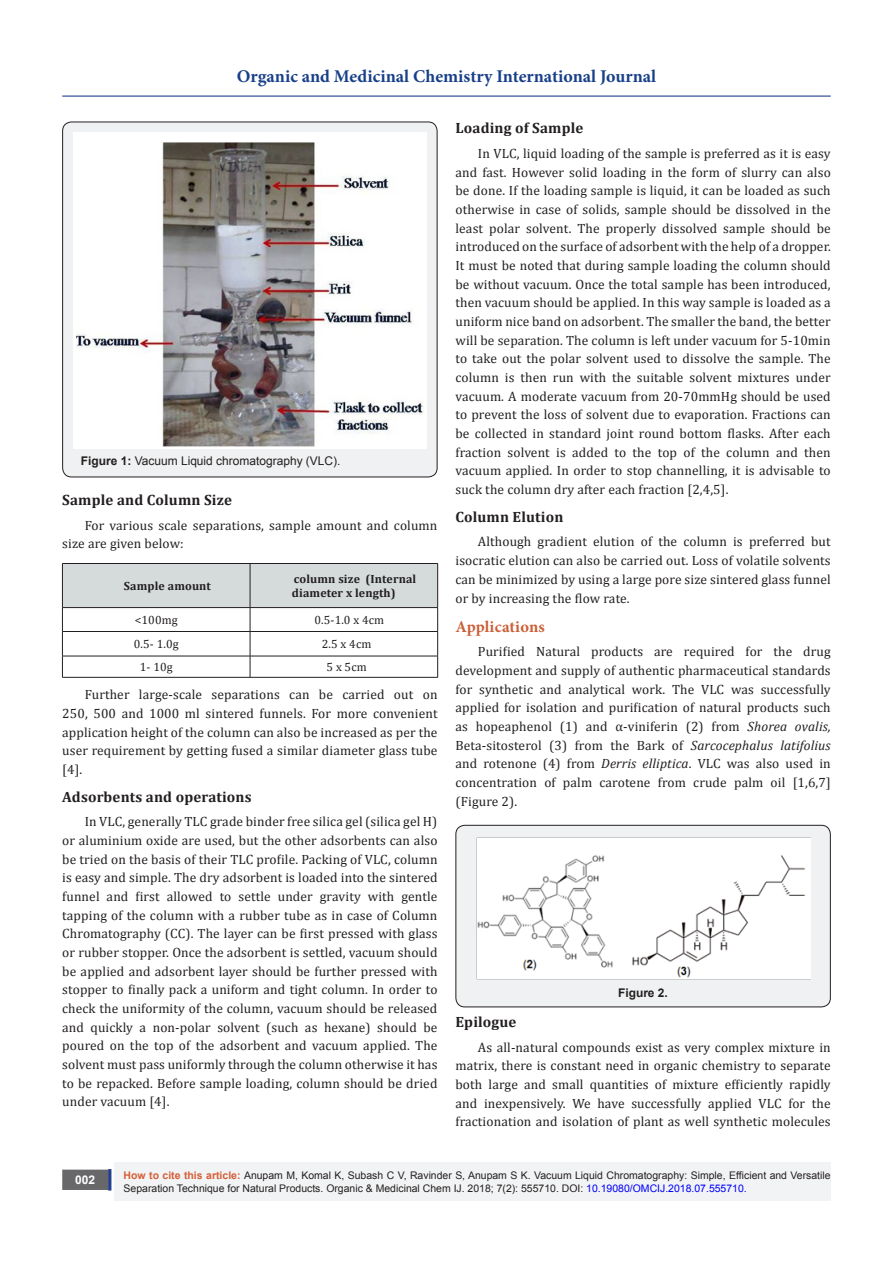
<style>
.page{position:relative;width:893px;height:1263px;background:#fff}
.page>*{position:absolute;margin:0;border:0;box-sizing:border-box;transform-origin:0 0}
.t1{font:700 18px "Minion Pro";color:#183f89}
.t2{font:700 16.5px "Minion Pro";letter-spacing:.005em;color:#ca5f37}
.t3{font:700 15px "Cambria";letter-spacing:.01em;color:#231f20}
.t4{font:13.5px/18.8px "Cambria";letter-spacing:.01em;color:#231f20;text-align:justify}
.t5{font:700 12px/14.4px "Cambria";letter-spacing:.01em;color:#231f20}
.t6{font:12px "Cambria";letter-spacing:.01em;color:#231f20}
.t7{font:12px "Arial";color:#231f20}
.t8{font:700 12px "Arial";color:#231f20}
.t9{font:700 12px "Arial";color:#fff}
.t10{font:10.5px/12.8px "Arial";color:#231f20}
.s1{font-weight:700}
.s2{font-style:italic}
.s3{font-weight:700;color:#d55e37}
.s4{color:#00f}
</style>
<div class="page">
<div style="left:115px;top:1162px;width:716px;height:39px;background:#f2f3f4"></div>
<div style="left:63px;top:1170px;width:44px;height:19px;background:#68676a"></div>
<div style="left:62px;top:1169px;width:46px;height:21px;border:2px solid #68676a"></div>
<div style="left:108px;top:1169px;width:3px;height:21px;background:#253f8e;border:2px solid #253f8e"></div>
<hr style="left:62px;top:96px;width:769px;height:1px;background:#253f8e">
<div style="left:63px;top:122px;width:374px;height:355px;background:#f0f1f2;border-radius:9px"></div>
<div style="left:62px;top:122px;width:375px;height:355px;border:1px solid #231f20;border-radius:9px"></div>
<img style="left:74px;top:132px;width:352px;height:317px">
<svg style="left:62px;top:563px;width:376px;height:114px"></svg>
<hr style="left:62px;top:677px;width:188px;height:1px;background:#231f20">
<hr style="left:250px;top:677px;width:188px;height:1px;background:#231f20">
<div style="left:456px;top:825px;width:374px;height:182px;background:#f0f1f2;border-radius:9px"></div>
<div style="left:455px;top:825px;width:376px;height:182px;border:1px solid #231f20;border-radius:9px"></div>
<img style="left:477px;top:837px;width:334px;height:142px">
<h1 class="t1" style="left:237px;top:63px;width:421px">Organic and Medicinal Chemistry International Journal</h1>
<p class="t7" style="left:81px;top:453px;width:261px"><span class="s1">Figure 1:</span> Vacuum Liquid chromatography (VLC).</p>
<p class="t3" style="left:62px;top:489px;width:171px">Sample and Column Size</p>
<p class="t4" style="left:62px;top:516px;width:377px;text-indent:22px">For various scale separations, sample amount and column size are given below:</p>
<p class="t5" style="left:124px;top:578px;width:89px">Sample amount</p>
<p class="t5" style="left:292px;top:571px;width:126px">column size (Internal diameter x length)</p>
<p class="t6" style="left:135px;top:613px;width:44px">&lt;100mg</p>
<p class="t6" style="left:315px;top:613px;width:71px">0.5-1.0 x 4cm</p>
<p class="t6" style="left:134px;top:637px;width:46px">0.5- 1.0g</p>
<p class="t6" style="left:322px;top:637px;width:51px">2.5 x 4cm</p>
<p class="t6" style="left:140px;top:660px;width:34px">1- 10g</p>
<p class="t6" style="left:326px;top:660px;width:42px">5 x 5cm</p>
<p class="t4" style="left:62px;top:685px;width:377px;text-indent:22px">Further large-scale separations can be carried out on 250, 500 and 1000 ml sintered funnels. For more convenient application height of the column can also be increased as per the user requirement by getting fused a similar diameter glass tube [4].</p>
<p class="t3" style="left:62px;top:786px;width:191px">Adsorbents and operations</p>
<p class="t4" style="left:62px;top:812px;width:377px;text-indent:22px">In VLC, generally TLC grade binder free silica gel (silica gel H) or aluminium oxide are used, but the other adsorbents can also be tried on the basis of their TLC profile. Packing of VLC, column is easy and simple. The dry adsorbent is loaded into the sintered funnel and first allowed to settle under gravity with gentle tapping of the column with a rubber tube as in case of Column Chromatography (CC). The layer can be first pressed with glass or rubber stopper. Once the adsorbent is settled, vacuum should be applied and adsorbent layer should be further pressed with stopper to finally pack a uniform and tight column. In order to check the uniformity of the column, vacuum should be released and quickly a non-polar solvent (such as hexane) should be poured on the top of the adsorbent and vacuum applied. The solvent must pass uniformly through the column otherwise it has to be repacked. Before sample loading, column should be dried under vacuum [4].</p>
<p class="t3" style="left:455px;top:118px;width:130px">Loading of Sample</p>
<p class="t4" style="left:455px;top:144px;width:377px;text-indent:22px">In VLC, liquid loading of the sample is preferred as it is easy and fast. However solid loading in the form of slurry can also be done. If the loading sample is liquid, it can be loaded as such otherwise in case of solids, sample should be dissolved in the least polar solvent. The properly dissolved sample should be introduced on the surface of adsorbent with the help of a dropper.<br>It must be noted that during sample loading the column should be without vacuum. Once the total sample has been introduced, then vacuum should be applied. In this way sample is loaded as a uniform nice band on adsorbent. The smaller the band, the better will be separation. The column is left under vacuum for 5-10min to take out the polar solvent used to dissolve the sample. The column is then run with the suitable solvent mixtures under vacuum. A moderate vacuum from 20-70mmHg should be used to prevent the loss of solvent due to evaporation. Fractions can be collected in standard joint round bottom flasks. After each fraction solvent is added to the top of the column and then vacuum applied. In order to stop channelling, it is advisable to suck the column dry after each fraction [2,4,5].</p>
<p class="t3" style="left:455px;top:506px;width:109px">Column Elution</p>
<p class="t4" style="left:455px;top:532px;width:377px;text-indent:22px">Although gradient elution of the column is preferred but isocratic elution can also be carried out. Loss of volatile solvents can be minimized by using a large pore size sintered glass funnel or by increasing the flow rate.</p>
<p class="t2" style="left:455px;top:615px;width:91px">Applications</p>
<p class="t4" style="left:455px;top:642px;width:377px;text-indent:22px">Purified Natural products are required for the drug development and supply of authentic pharmaceutical standards for synthetic and analytical work. The VLC was successfully applied for isolation and purification of natural products such as hopeaphenol (1) and α-viniferin (2) from <span class="s2">Shorea ovalis, </span>Beta-sitosterol (3) from the Bark of <span class="s2">Sarcocephalus latifolius </span>and rotenone (4) from <span class="s2">Derris elliptica</span>. VLC was also used in concentration of palm carotene from crude palm oil [1,6,7] (Figure 2).</p>
<p class="t8" style="left:618px;top:984px;width:51px">Figure 2.</p>
<p class="t3" style="left:455px;top:1011px;width:63px">Epilogue</p>
<p class="t4" style="left:455px;top:1037px;width:377px;text-indent:22px">As all-natural compounds exist as very complex mixture in matrix, there is constant need in organic chemistry to separate both large and small quantities of mixture efficiently rapidly and inexpensively. We have successfully applied VLC for the fractionation and isolation of plant as well synthetic molecules</p>
<p class="t9" style="left:75px;top:1172px;width:22px">002</p>
<p class="t10" style="left:124px;top:1169px;width:708px"><span class="s3">How to cite this article:</span> Anupam M, Komal K, Subash C V, Ravinder S, Anupam S K. Vacuum Liquid Chromatography: Simple, Efficient and Versatile<br>Separation Technique for Natural Products. Organic &amp; Medicinal Chem IJ. 2018; 7(2): 555710. DOI: <span class="s4">10.19080/OMCIJ.2018.07.555710.</span></p>
</div>
